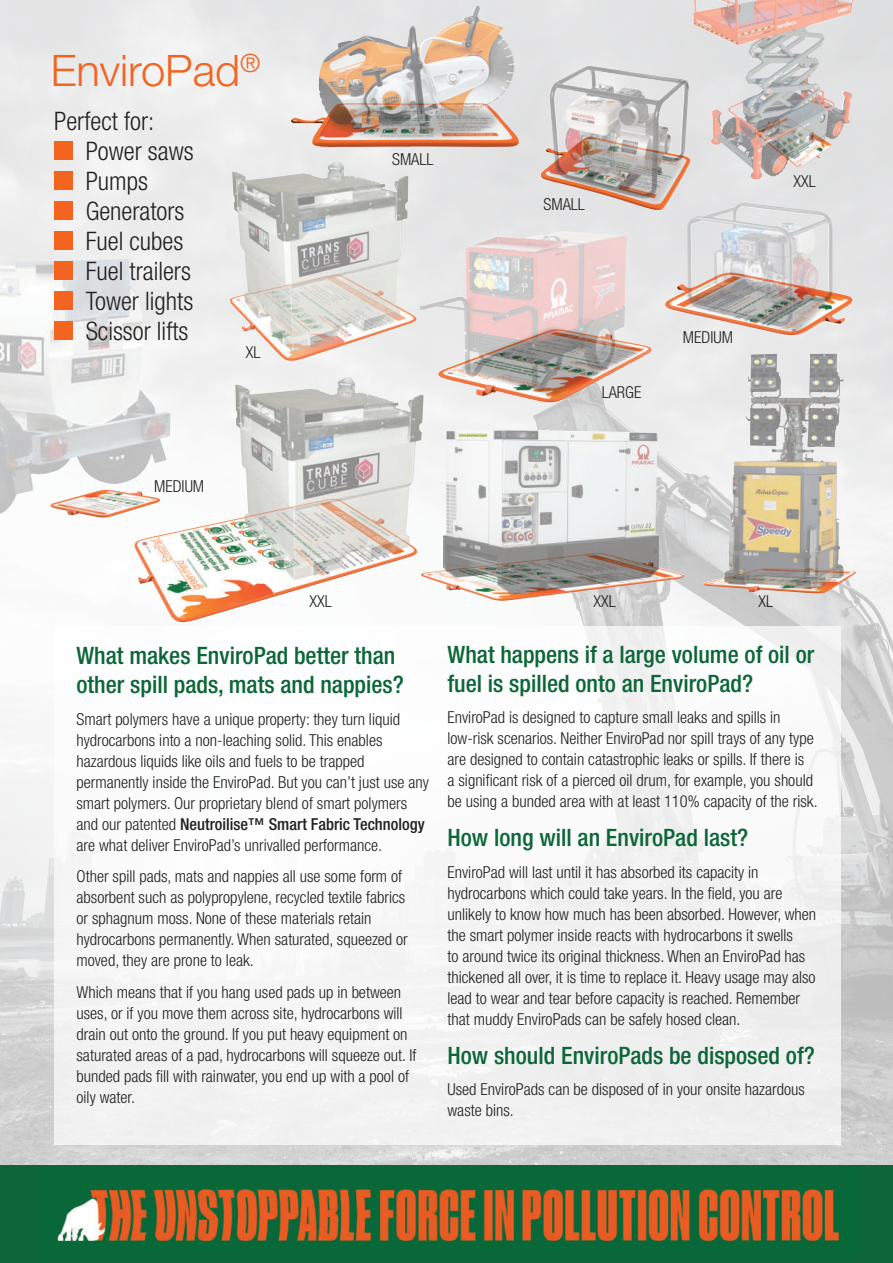
<style>
.page{position:relative;width:893px;height:1263px;background:#fff}
.page>*{position:absolute;margin:0;border:0;box-sizing:border-box;transform-origin:0 0}
.t1{font:300 43.5px "Helvetica Neue";color:#f36421}
.t2{font:300 condensed 25.5px/30px "Helvetica Neue";color:#231f20}
.t3{font:500 condensed 24px/28.5px "Helvetica Neue";color:#0c6638}
.t4{font:300 condensed 16.5px/21px "Helvetica Neue";color:#231f20}
.s1{font-weight:500}
</style>
<div class="page">
<img style="left:0;top:0;width:893px;height:1165px">
<div style="left:0;top:1165px;width:893px;height:98px;background:#0c6638"></div>
<div style="left:54px;top:626px;width:787px;height:519px;background:#f6f6f7"></div>
<img style="left:57px;top:1188px;width:784px;height:54px">
<img style="left:541px;top:65px;width:149px;height:145px">
<img style="left:232px;top:161px;width:105px;height:33px">
<img style="left:665px;top:203px;width:187px;height:132px">
<img style="left:235px;top:377px;width:113px;height:90px">
<img style="left:0;top:259px;width:125px;height:255px">
<img style="left:443px;top:428px;width:95px;height:131px">
<img style="left:420px;top:232px;width:140px;height:164px">
<img style="left:291px;top:6px;width:229px;height:141px">
<img style="left:750px;top:354px;width:85px;height:44px">
<img style="left:694px;top:0;width:157px;height:12px">
<div style="left:54px;top:142px;width:18px;height:18px;background:#f36421"></div>
<div style="left:54px;top:172px;width:18px;height:18px;background:#f36421"></div>
<div style="left:54px;top:202px;width:18px;height:18px;background:#f36421"></div>
<div style="left:54px;top:232px;width:18px;height:18px;background:#f36421"></div>
<div style="left:54px;top:262px;width:18px;height:18px;background:#f36421"></div>
<div style="left:54px;top:292px;width:18px;height:18px;background:#f36421"></div>
<div style="left:54px;top:322px;width:18px;height:18px;background:#f36421"></div>
<h1 class="t1" style="left:51px;top:44px;width:211px">EnviroPad<sup>®</sup></h1>
<h2 class="t2" style="left:86px;top:106px;width:110px;text-indent:-32px">Perfect for:<br>Power saws<br>Pumps<br>Generators<br>Fuel cubes<br>Fuel trailers<br>Tower lights<br>Scissor lifts</h2>
<p class="t4" style="left:246px;top:341px;width:16px">XL</p>
<p class="t4" style="left:154px;top:475px;width:52px">MEDIUM</p>
<p class="t4" style="left:392px;top:148px;width:43px">SMALL</p>
<p class="t4" style="left:543px;top:194px;width:43px">SMALL</p>
<p class="t4" style="left:602px;top:381px;width:41px">LARGE</p>
<p class="t4" style="left:683px;top:327px;width:52px">MEDIUM</p>
<p class="t4" style="left:793px;top:171px;width:24px">XXL</p>
<p class="t4" style="left:310px;top:590px;width:24px">XXL</p>
<h3 class="t3" style="left:77px;top:641px;width:329px">What makes EnviroPad better than other spill pads, mats and nappies?</h3>
<p class="t4" style="left:77px;top:708px;width:354px">Smart polymers have a unique property: they turn liquid hydrocarbons into a non-leaching solid. This enables hazardous liquids like oils and fuels to be trapped permanently inside the EnviroPad. But you can’t just use any smart polymers. Our proprietary blend of smart polymers and our patented <span class="s1">Neutroilise™ Smart Fabric Technology </span>are what deliver EnviroPad’s unrivalled performance.</p>
<p class="t4" style="left:77px;top:865px;width:333px">Other spill pads, mats and nappies all use some form of absorbent such as polypropylene, recycled textile fabrics or sphagnum moss. None of these materials retain hydrocarbons permanently. When saturated, squeezed or moved, they are prone to leak.</p>
<p class="t4" style="left:77px;top:981px;width:341px">Which means that if you hang used pads up in between uses, or if you move them across site, hydrocarbons will drain out onto the ground. If you put heavy equipment on saturated areas of a pad, hydrocarbons will squeeze out. If bunded pads fill with rainwater, you end up with a pool of oily water.</p>
<p class="t4" style="left:594px;top:590px;width:24px">XXL</p>
<p class="t4" style="left:759px;top:590px;width:16px">XL</p>
<h3 class="t3" style="left:448px;top:640px;width:368px">What happens if a large volume of oil or fuel is spilled onto an EnviroPad?</h3>
<p class="t4" style="left:448px;top:707px;width:372px">EnviroPad is designed to capture small leaks and spills in low-risk scenarios. Neither EnviroPad nor spill trays of any type are designed to contain catastrophic leaks or spills. If there is<br>a significant risk of a pierced oil drum, for example, you should be using a bunded area with at least 110% capacity of the risk.</p>
<h3 class="t3" style="left:448px;top:823px;width:302px">How long will an EnviroPad last?</h3>
<p class="t4" style="left:448px;top:861px;width:370px">EnviroPad will last until it has absorbed its capacity in hydrocarbons which could take years. In the field, you are unlikely to know how much has been absorbed. However, when the smart polymer inside reacts with hydrocarbons it swells<br>to around twice its original thickness. When an EnviroPad has thickened all over, it is time to replace it. Heavy usage may also lead to wear and tear before capacity is reached. Remember that muddy EnviroPads can be safely hosed clean.</p>
<h3 class="t3" style="left:448px;top:1040px;width:369px">How should EnviroPads be disposed of?</h3>
<p class="t4" style="left:448px;top:1079px;width:359px">Used EnviroPads can be disposed of in your onsite hazardous waste bins.</p>
</div>
